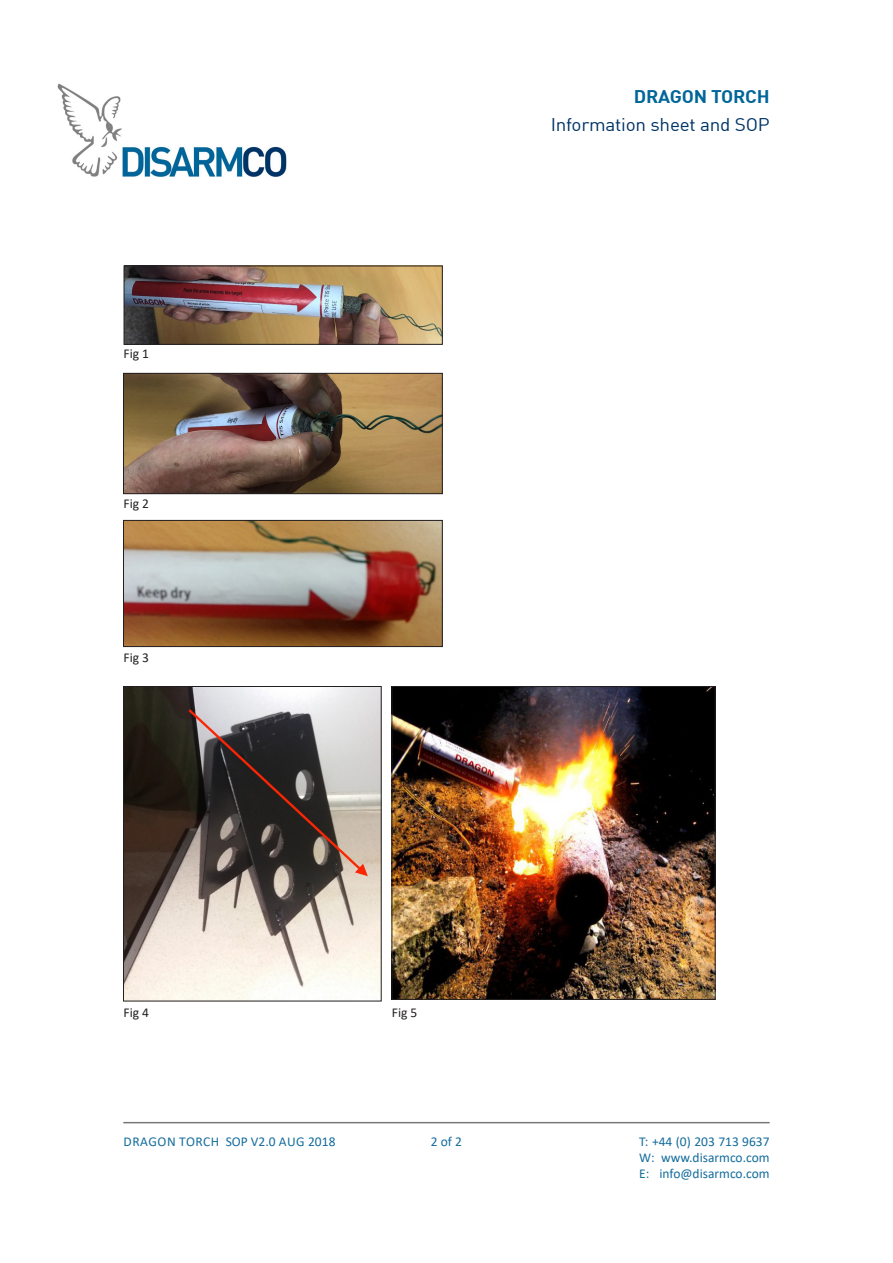
<style>
.page{position:relative;width:893px;height:1263px;background:#fff}
.page>*{position:absolute;margin:0;border:0;box-sizing:border-box;transform-origin:0 0}
.Heading_1{font:18px "DIN";letter-spacing:-.01em;color:#036;scale:1.05 1}
.Heading_1-2{font:700 18px "DIN";letter-spacing:-.015em;color:#069;scale:1.05 1}
.t1{font:13.5px "Calibri";color:#136c9c}
.t2{font:13.5px "Calibri";letter-spacing:.03em;color:#136c9c}
.Body_Text{font:13.5px "Calibri";color:#231f20}
</style>
<div class="page">
<img style="left:126px;top:268px;width:314px;height:74px">
<div style="left:124px;top:266px;width:318px;height:78px;border:1px solid #231f20"></div>
<img style="left:125px;top:375px;width:315px;height:117px">
<div style="left:123px;top:373px;width:319px;height:121px;border:1px solid #231f20"></div>
<img style="left:125px;top:522px;width:315px;height:123px">
<div style="left:123px;top:520px;width:319px;height:127px;border:1px solid #231f20"></div>
<img style="left:125px;top:688px;width:254px;height:311px">
<div style="left:123px;top:686px;width:258px;height:315px;border:1px solid #231f20"></div>
<img style="left:394px;top:688px;width:319px;height:309px">
<div style="left:392px;top:686px;width:323px;height:313px;border:1px solid #231f20"></div>
<hr style="left:123px;top:1122px;width:647px;height:1px;background:#777">
<img style="left:57px;top:83px;width:230px;height:94px">
<p class="Body_Text" style="left:123px;top:344px;width:27px">Fig 1</p>
<p class="Body_Text" style="left:123px;top:494px;width:27px">Fig 2</p>
<p class="Body_Text" style="left:123px;top:648px;width:27px">Fig 3</p>
<p class="Body_Text" style="left:123px;top:1003px;width:27px">Fig 4</p>
<p class="Heading_1-2" style="left:634px;top:85px;width:131px">DRAGON TORCH</p>
<p class="Heading_1" style="left:551px;top:113px;width:210px">Information sheet and SOP</p>
<p class="Body_Text" style="left:392px;top:1003px;width:27px">Fig 5</p>
<p class="t2" style="left:124px;top:1132px;width:213px">DRAGON TORCH SOP V2.0 AUG 2018</p>
<p class="t1" style="left:431px;top:1132px;width:33px">2 of 2</p>
<p class="t1" style="left:639px;top:1132px;width:132px">T: +44 (0) 203 713 9637</p>
<p class="t1" style="left:639px;top:1148px;width:132px">W: www.disarmco.com</p>
<p class="t1" style="left:639px;top:1164px;width:132px">E: info@disarmco.com</p>
</div>
